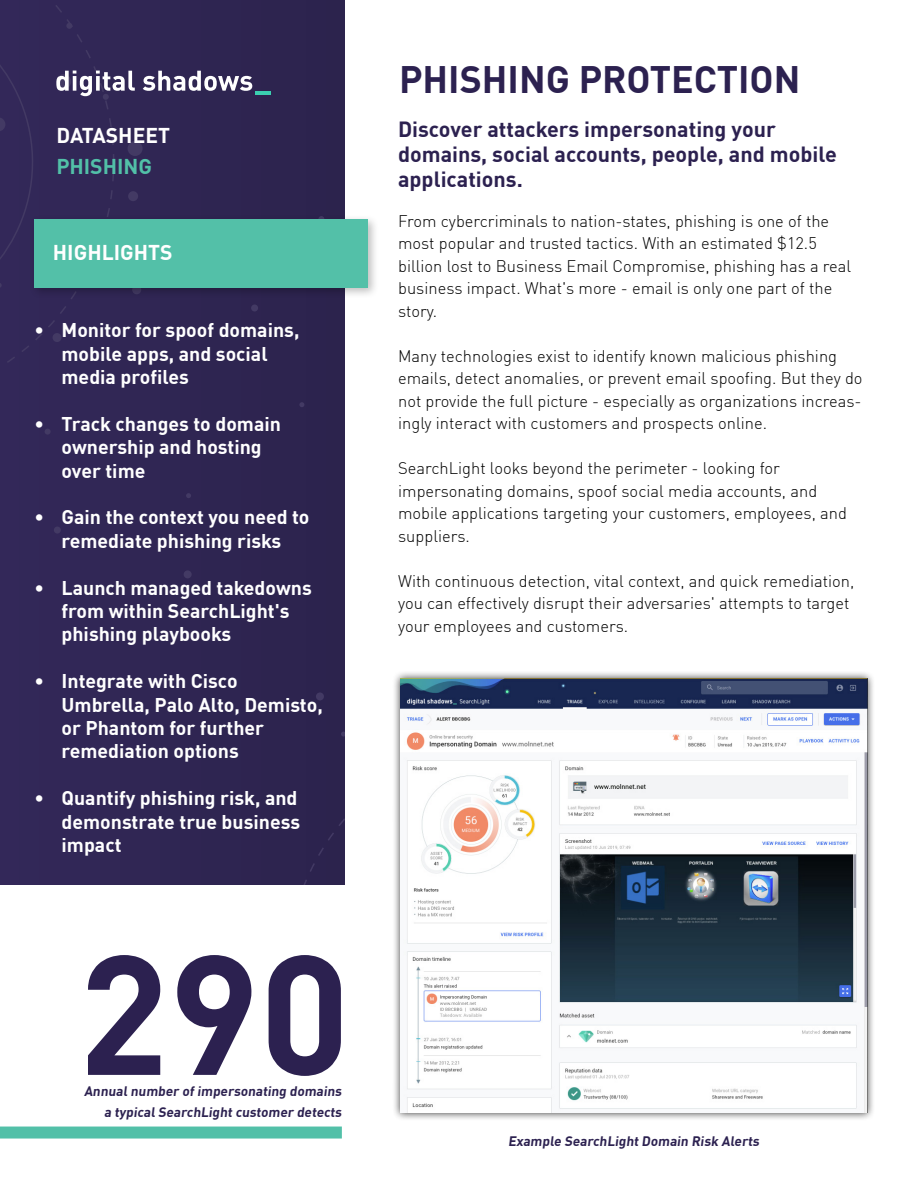
<style>
.page{position:relative;width:918px;height:1188px;background:#fff}
.page>*{position:absolute;margin:0;border:0;box-sizing:border-box;transform-origin:0 0}
.t1{font:700 166.95px "DIN Offc";color:#2c2150}
.t2{font:700 37.5px "DIN Offc";color:#2c2150}
.t3{font:700 21.6px/24.9px "DIN Offc";color:#2c2150}
.t4{font:700 21px "DIN Offc";color:#fff}
.t5{font:700 21px "DIN Offc";color:#52c0a8}
.t6{font:700 19.5px/23.4px "DIN Offc";color:#fff}
.t7{font:300 16.5px/22.5px "DIN Offc";color:#000}
.t8{font:700 13.5px/21px "DIN Offc";color:#2c2150;text-align:right}
</style>
<div class="page">
<div style="left:0;top:0;width:345px;height:885px;background:#2f2552"></div>
<svg style="left:304px;top:732px;width:41px;height:153px"></svg>
<div style="left:316px;top:692px;width:8px;height:8px;background:#433a64;border-radius:50%"></div>
<svg style="left:7px;top:5px;width:107px;height:358px"></svg>
<div style="left:52px;top:333px;width:10px;height:9px;background:#433a64;border-radius:50%"></div>
<div style="left:128px;top:191px;width:10px;height:10px;background:#433a64;border-radius:50%"></div>
<svg style="left:0;top:5px;width:35px;height:322px"></svg>
<div style="left:127px;top:141px;width:16px;height:15px;background:#433a64;border-radius:50%"></div>
<svg style="left:66px;top:23px;width:6px;height:6px"></svg>
<svg style="left:45px;top:429px;width:6px;height:6px"></svg>
<div style="left:54px;top:526px;width:7px;height:8px;background:#433a64;border-radius:50%"></div>
<div style="left:184px;top:570px;width:8px;height:8px;background:#433a64;border-radius:50%"></div>
<svg style="left:186px;top:493px;width:5px;height:5px"></svg>
<svg style="left:299px;top:402px;width:5px;height:5px"></svg>
<div style="left:251px;top:304px;width:7px;height:8px;background:#433a64;border-radius:50%"></div>
<hr style="left:256px;top:91px;width:15px;height:4px;background:#3bcfb0">
<svg style="left:56px;top:71px;width:79px;height:29px"></svg>
<svg style="left:143px;top:71px;width:109px;height:20px"></svg>
<div style="left:29px;top:214px;width:351px;height:84px;background:#000;opacity:.26"></div>
<div style="left:35px;top:219px;width:333px;height:68px;background:#53c0a8"></div>
<div style="left:0;top:1127px;width:342px;height:12px;background:#52c0a8"></div>
<div style="left:392px;top:671px;width:483px;height:450px;background:#000;opacity:.75"></div>
<img style="left:400px;top:679px;width:467px;height:434px">
<p class="t4" style="left:56px;top:122px;width:115px">DATASHEET</p>
<p class="t5" style="left:56px;top:152px;width:97px">PHISHING</p>
<p class="t4" style="left:53px;top:239px;width:121px">HIGHLIGHTS</p>
<p class="t6" style="left:62px;top:318px;width:239px;text-indent:-27px">• Monitor for spoof domains, mobile apps, and social media profiles</p>
<p class="t6" style="left:62px;top:411px;width:221px;text-indent:-27px">• Track changes to domain ownership and hosting over time</p>
<p class="t6" style="left:35px;top:505px;width:277px;text-align:center">• Gain the context you need to remediate phishing risks</p>
<p class="t6" style="left:62px;top:575px;width:252px;text-indent:-27px">• Launch managed takedowns from within SearchLight's phishing playbooks</p>
<p class="t6" style="left:62px;top:669px;width:263px;text-indent:-27px">• Integrate with Cisco<br>Umbrella, Palo Alto, Demisto, or Phantom for further remediation options</p>
<p class="t6" style="left:62px;top:786px;width:240px;text-indent:-27px">• Quantify phishing risk, and demonstrate true business impact</p>
<h1 class="t1" style="left:78px;top:905px;width:273px">290</h1>
<p class="t8" style="left:84px;top:1080px;width:261px">Annual number of impersonating domains a typical SearchLight customer detects</p>
<h2 class="t2" style="left:399px;top:55px;width:403px">PHISHING PROTECTION</h2>
<h3 class="t3" style="left:398px;top:116px;width:440px">Discover attackers impersonating your domains, social accounts, people, and mobile applications.</h3>
<p class="t7" style="left:398px;top:209px;width:454px">From cybercriminals to nation-states, phishing is one of the most popular and trusted tactics. With an estimated $12.5 billion lost to Business Email Compromise, phishing has a real business impact. What's more - email is only one part of the story.</p>
<p class="t7" style="left:398px;top:344px;width:466px">Many technologies exist to identify known malicious phishing emails, detect anomalies, or prevent email spoofing. But they do not provide the full picture - especially as organizations increas&shy;ingly interact with customers and prospects online.</p>
<p class="t7" style="left:398px;top:457px;width:450px">SearchLight looks beyond the perimeter - looking for impersonating domains, spoof social media accounts, and mobile applications targeting your customers, employees, and suppliers.</p>
<p class="t7" style="left:398px;top:570px;width:458px">With continuous detection, vital context, and quick remediation, you can effectively disrupt their adversaries' attempts to target your employees and customers.</p>
<p class="t8" style="left:508px;top:1130px;width:255px">Example SearchLight Domain Risk Alerts</p>
</div>
